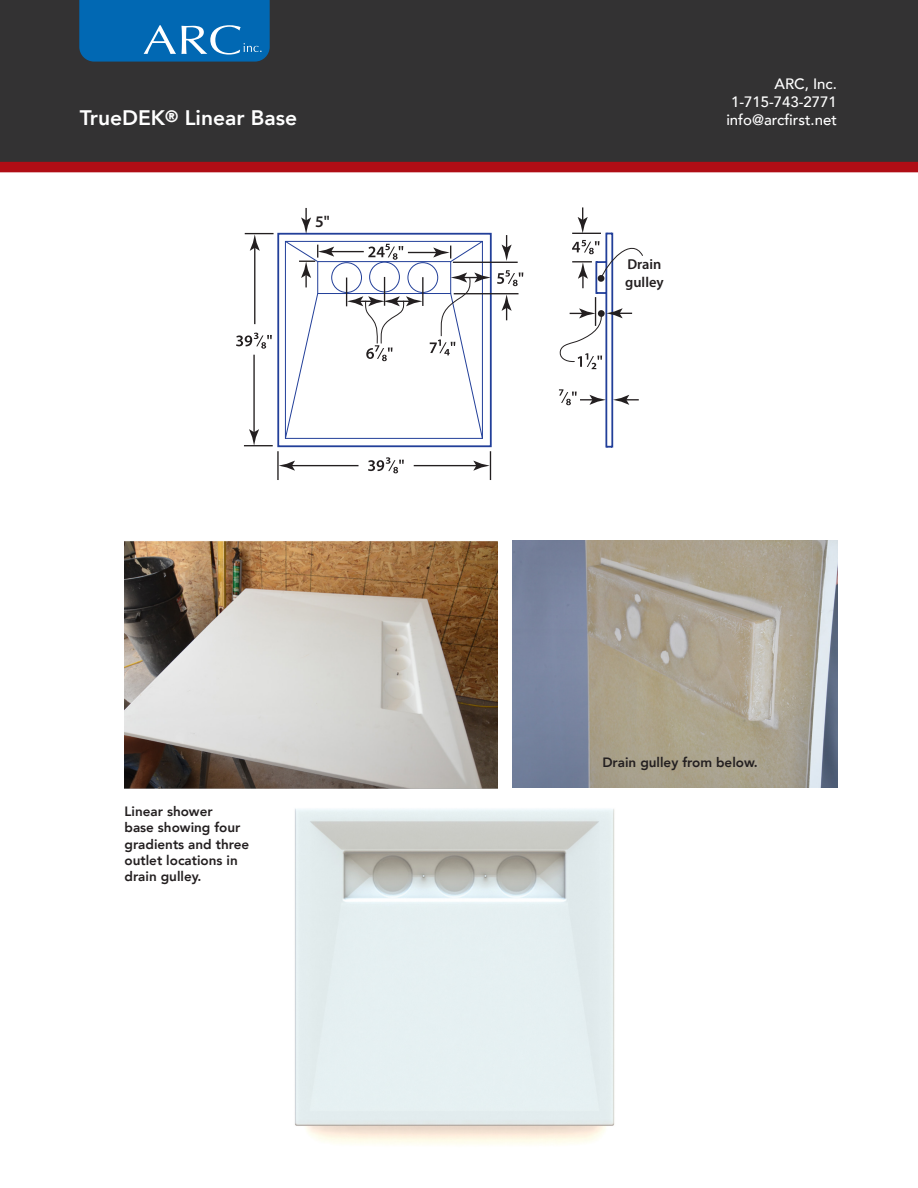
<style>
.page{position:relative;width:918px;height:1188px;background:#fff}
.page>*{position:absolute;margin:0;border:0;box-sizing:border-box;transform-origin:0 0}
.t1{font:800 21px "Avenir";color:#fff}
.t2{font:600 16.2px "Myriad Pro";color:#231f20}
.t3{font:500 15px "Avenir";color:#fff}
.t4{font:600 14.4px/17.2px "Myriad Pro";color:#231f20}
.t5{font:800 13.5px/16.2px "Avenir";color:#231f20}
.s1{font-size:16.5px}
</style>
<div class="page">
<div style="left:277px;top:233px;width:215px;height:214px;background:#fff;border:2px solid #223f99"></div>
<hr style="left:277px;top:451px;width:2px;height:29px;background:#231f20">
<hr style="left:453px;top:262px;width:65px;height:1px;background:#231f20">
<hr style="left:454px;top:293px;width:65px;height:1px;background:#231f20">
<hr style="left:254px;top:245px;width:1px;height:79px;background:#231f20">
<svg style="left:245px;top:233px;width:29px;height:18px"></svg>
<hr style="left:253px;top:355px;width:2px;height:80px;background:#231f20">
<svg style="left:244px;top:429px;width:29px;height:17px"></svg>
<hr style="left:290px;top:465px;width:69px;height:1px;background:#231f20">
<svg style="left:279px;top:461px;width:16px;height:10px"></svg>
<hr style="left:414px;top:465px;width:65px;height:1px;background:#231f20">
<svg style="left:473px;top:451px;width:18px;height:27px"></svg>
<svg style="left:236px;top:333px;width:36px;height:16px"></svg>
<svg style="left:368px;top:457px;width:36px;height:16px"></svg>
<svg style="left:502px;top:294px;width:10px;height:26px"></svg>
<svg style="left:502px;top:235px;width:10px;height:26px"></svg>
<svg style="left:301px;top:208px;width:10px;height:26px"></svg>
<svg style="left:497px;top:270px;width:26px;height:16px"></svg>
<svg style="left:284px;top:240px;width:207px;height:199px"></svg>
<svg style="left:559px;top:207px;width:84px;height:241px"></svg>
<div style="left:0;top:0;width:918px;height:162px;background:#333233"></div>
<div style="left:0;top:162px;width:918px;height:10px;background:#b00d15"></div>
<svg style="left:79px;top:0;width:191px;height:62px;background:#1170b5"></svg>
<img style="left:295px;top:760px;width:327px;height:385px">
<img style="left:124px;top:478px;width:373px;height:325px">
<img style="left:513px;top:541px;width:324px;height:246px">
<p class="t1" style="left:80px;top:101px;width:219px">TrueDEK<span class="s1">®</span> Linear Base</p>
<p class="t2" style="left:315px;top:211px;width:16px">5"</p>
<p class="t5" style="left:124px;top:803px;width:126px">Linear shower<br>base showing four gradients and three outlet locations in drain gulley.</p>
<p class="t4" style="left:625px;top:256px;width:40px">Drain gulley</p>
<p class="t3" style="left:774px;top:70px;width:64px">ARC, Inc.</p>
<p class="t3" style="left:731px;top:88px;width:107px">1-715-743-2771</p>
<p class="t3" style="left:726px;top:106px;width:112px">info@arcfirst.net</p>
<p class="t5" style="left:602px;top:754px;width:157px">Drain gulley from below.</p>
</div>
